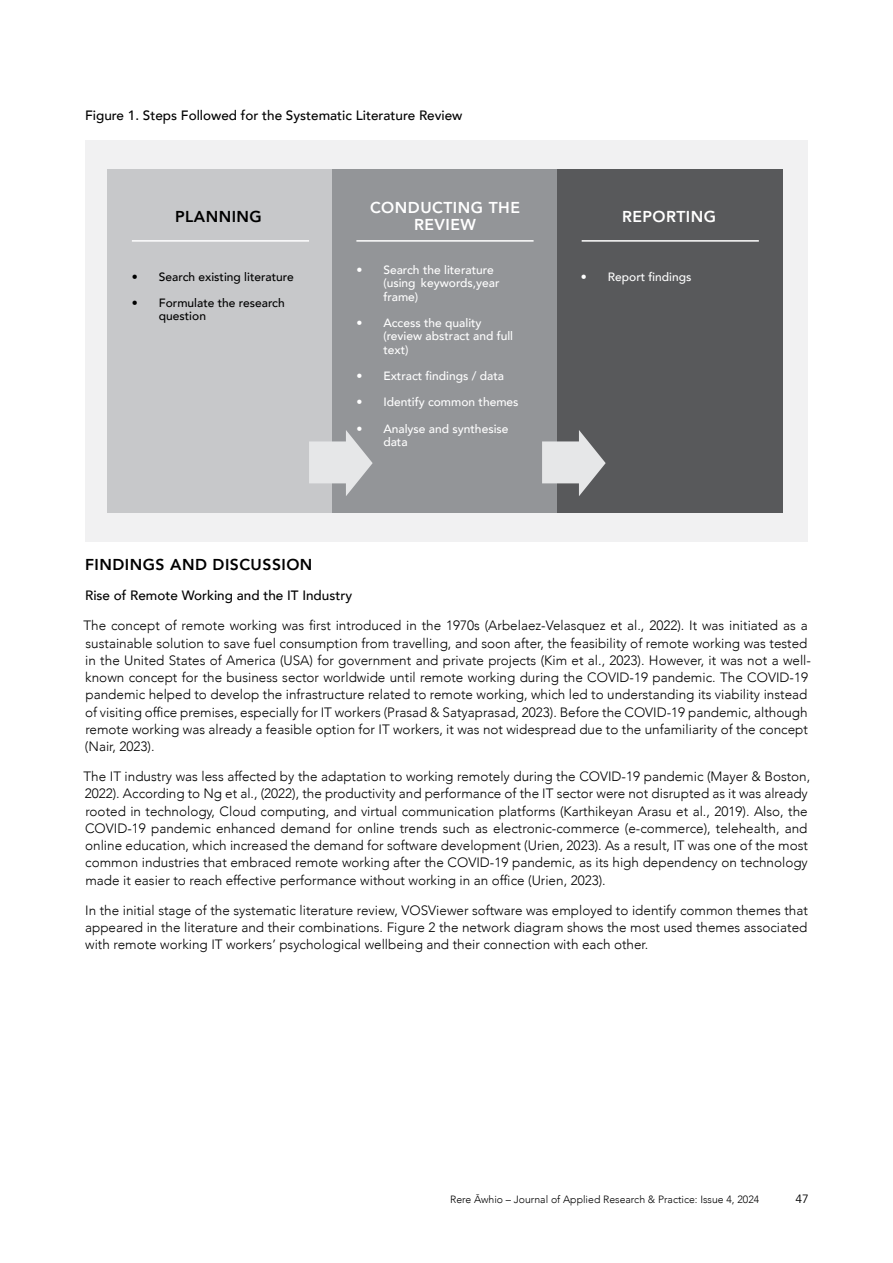
<style>
.page{position:relative;width:893px;height:1263px;background:#fff}
.page>*{position:absolute;margin:0;border:0;box-sizing:border-box;transform-origin:0 0}
.t1{font:800 15.75px "Avenir";letter-spacing:.03em;color:#000}
.t2{font:800 15.75px/17.2px "Avenir";letter-spacing:.03em;color:#fff;text-align:center}
.t3{font:300 13.5px/17.2px "Avenir";color:#000}
.t4{font:500 13.5px "Avenir";color:#000}
.t5{font:500 12px/13.5px "Avenir";color:#fff}
.t6{font:500 12px/13.5px "Avenir";color:#000}
.t7{font:12px "Avenir";color:#000}
.t8{font:300 10.5px "Avenir";color:#000}
.s1{font-weight:300}
</style>
<div class="page">
<div style="left:85px;top:140px;width:723px;height:402px;background:#f1f1f2"></div>
<div style="left:108px;top:169px;width:225px;height:344px;background:#c7c8ca"></div>
<div style="left:332px;top:169px;width:226px;height:344px;background:#939598"></div>
<div style="left:558px;top:169px;width:225px;height:344px;background:#58595b"></div>
<hr style="left:132px;top:240px;width:177px;height:2px;background:#fff">
<hr style="left:356px;top:240px;width:178px;height:2px;background:#fff">
<hr style="left:582px;top:240px;width:177px;height:2px;background:#fff">
<svg style="left:309px;top:430px;width:64px;height:66px"></svg>
<svg style="left:542px;top:430px;width:64px;height:66px"></svg>
<p class="t4" style="left:85px;top:103px;width:379px">Figure 1. Steps Followed for the Systematic Literature Review</p>
<p class="t1" style="left:175px;top:204px;width:88px">PLANNING</p>
<p class="t2" style="left:370px;top:199px;width:151px">CONDUCTING THE<br>REVIEW</p>
<p class="t2" style="left:622px;top:208px;width:95px">REPORTING</p>
<p class="t6" style="left:132px;top:269px;width:163px"><span class="s1">•</span> Search existing literature</p>
<p class="t6" style="left:159px;top:295px;width:127px;text-indent:-27px"><span class="s1">•</span> Formulate the research question</p>
<p class="t5" style="left:383px;top:262px;width:118px;text-indent:-27px"><span class="s1">•</span> Search the literature (using keywords,year frame)</p>
<p class="t5" style="left:383px;top:315px;width:131px;text-indent:-27px"><span class="s1">•</span> Access the quality (review abstract and full text)</p>
<p class="t5" style="left:356px;top:368px;width:149px"><span class="s1">•</span> Extract findings / data</p>
<p class="t5" style="left:356px;top:395px;width:164px"><span class="s1">•</span> Identify common themes</p>
<p class="t5" style="left:383px;top:421px;width:127px;text-indent:-27px"><span class="s1">•</span> Analyse and synthesise data</p>
<p class="t5" style="left:581px;top:269px;width:112px"><span class="s1">•</span> Report findings</p>
<p class="t1" style="left:85px;top:553px;width:229px">FINDINGS AND DISCUSSION</p>
<p class="t4" style="left:85px;top:584px;width:268px">Rise of Remote Working and the IT Industry</p>
<p class="t3" style="left:83px;top:617px;width:729px">The concept of remote working was first introduced in the 1970s (Arbelaez-Velasquez et al., 2022). It was initiated as a sustainable solution to save fuel consumption from travelling, and soon after, the feasibility of remote working was tested in the United States of America (USA) for government and private projects (Kim et al., 2023). However, it was not a well&shy;known concept for the business sector worldwide until remote working during the COVID-19 pandemic. The COVID-19 pandemic helped to develop the infrastructure related to remote working, which led to understanding its viability instead of visiting office premises, especially for IT workers (Prasad &amp; Satyaprasad, 2023). Before the COVID-19 pandemic, although remote working was already a feasible option for IT workers, it was not widespread due to the unfamiliarity of the concept (Nair, 2023).</p>
<p class="t3" style="left:83px;top:768px;width:728px">The IT industry was less affected by the adaptation to working remotely during the COVID-19 pandemic (Mayer &amp; Boston, 2022). According to Ng et al., (2022), the productivity and performance of the IT sector were not disrupted as it was already rooted in technology, Cloud computing, and virtual communication platforms (Karthikeyan Arasu et al., 2019). Also, the COVID-19 pandemic enhanced demand for online trends such as electronic-commerce (e-commerce), telehealth, and online education, which increased the demand for software development (Urien, 2023). As a result, IT was one of the most common industries that embraced remote working after the COVID-19 pandemic, as its high dependency on technology made it easier to reach effective performance without working in an office (Urien, 2023).</p>
<p class="t3" style="left:85px;top:901px;width:724px;text-align:justify">In the initial stage of the systematic literature review, VOSViewer software was employed to identify common themes that appeared in the literature and their combinations. Figure 2 the network diagram shows the most used themes associated with remote working IT workers’ psychological wellbeing and their connection with each other.</p>
<p class="t8" style="left:450px;top:1193px;width:311px">Rere Āwhio – Journal of Applied Research &amp; Practice: Issue 4, 2024</p>
<p class="t7" style="left:796px;top:1191px;width:15px">47</p>
</div>
